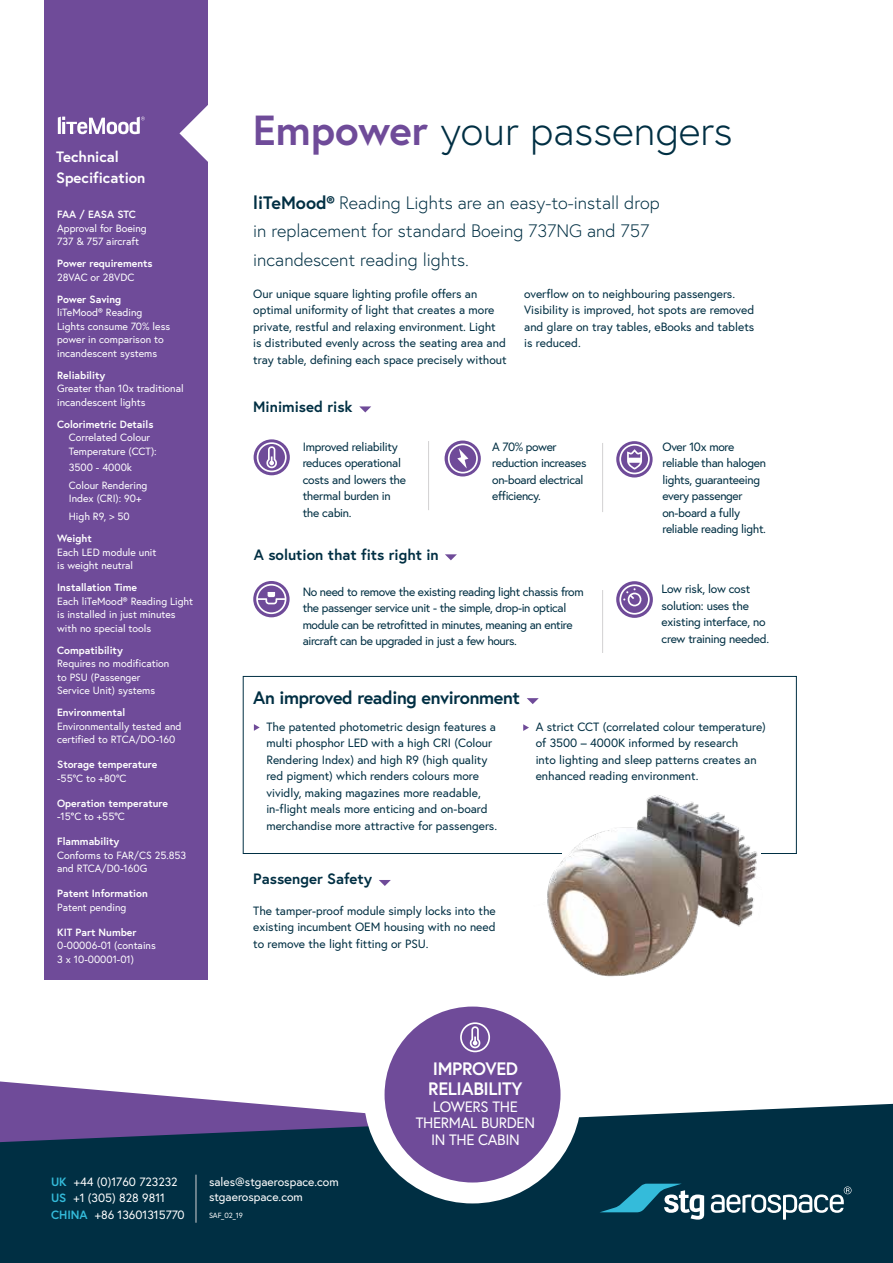
<style>
.page{position:relative;width:893px;height:1263px;background:#fff}
.page>*{position:absolute;margin:0;border:0;box-sizing:border-box;transform-origin:0 0}
.t1{font:300 42px "Europa";color:#002f43}
.t2{font:300 18px/28.5px "Europa";color:#002f43}
.t3{font:700 18px "Europa";letter-spacing:-.02em;color:#002f43}
.t4{font:700 18px/20.2px "Europa";letter-spacing:-.02em;color:#fff}
.t5{font:700 15px "Europa";color:#002f43}
.t6{font:15px/16.5px "Europa";letter-spacing:-.02em;color:#fff;text-align:center}
.t7{font:700 15px/21.6px "Europa";color:#fff}
.t8{font:12px/16.5px "Europa";color:#002f43}
.t9{font:12px/16.5px "Europa";letter-spacing:-.03em;color:#002f43}
.t10{font:12px/16.5px "Europa";letter-spacing:-.02em;color:#002f43}
.t11{font:12px/16.5px "Europa";letter-spacing:-.025em;color:#002f43}
.t12{font:12px/16.5px "Europa";color:#fff}
.t13{font:10.5px/13.5px "Europa";color:#fff}
.t14{font:700 10.5px "Europa";color:#fff}
.t15{font:7.5px "Europa";letter-spacing:-.015em;color:#fff}
.s1{font-weight:700;color:#6f4b99}
.s2{font-weight:700}
.s3{font-weight:700;color:#34bbda}
</style>
<div class="page">
<svg style="left:0;top:1081px;width:259px;height:23px"></svg>
<svg style="left:0;top:1104px;width:893px;height:155px;background:#113750"></svg>
<svg style="left:600px;top:1184px;width:104px;height:35px;background:#306c80"></svg>
<svg style="left:711px;top:1186px;width:140px;height:33px"></svg>
<svg style="left:254px;top:724px;width:6px;height:7px"></svg>
<svg style="left:523px;top:724px;width:6px;height:7px"></svg>
<svg style="left:527px;top:698px;width:12px;height:6px"></svg>
<div style="left:44px;top:0;width:164px;height:909px;background:#6f4b99"></div>
<div style="left:44px;top:197px;width:164px;height:783px;background:#6f4b99"></div>
<svg style="left:179px;top:105px;width:29px;height:57px"></svg>
<svg style="left:58px;top:117px;width:87px;height:17px"></svg>
<div style="left:374px;top:996px;width:197px;height:197px;background:#6f4b99;border-radius:50%"></div>
<div style="left:364px;top:986px;width:217px;height:217px;border:21px solid #fff;border-radius:50%"></div>
<svg style="left:460px;top:1022px;width:30px;height:30px"></svg>
<hr style="left:196px;top:1175px;width:1px;height:48px;background:#d2d1d2">
<hr style="left:0;top:1259px;width:893px;height:4px;background:#002f43">
<div style="left:243px;top:676px;width:553px;height:178px;border:1px solid #002f43"></div>
<img style="left:533px;top:795px;width:230px;height:182px">
<svg style="left:445px;top:440px;width:36px;height:36px"></svg>
<svg style="left:616px;top:441px;width:37px;height:36px"></svg>
<svg style="left:359px;top:406px;width:12px;height:6px"></svg>
<svg style="left:619px;top:444px;width:31px;height:30px"></svg>
<svg style="left:448px;top:443px;width:30px;height:30px"></svg>
<svg style="left:254px;top:439px;width:36px;height:36px"></svg>
<svg style="left:257px;top:442px;width:30px;height:30px"></svg>
<hr style="left:428px;top:441px;width:1px;height:69px;background:#d2d1d2">
<hr style="left:602px;top:443px;width:1px;height:69px;background:#d2d1d2">
<svg style="left:253px;top:581px;width:37px;height:36px"></svg>
<svg style="left:256px;top:584px;width:30px;height:30px"></svg>
<svg style="left:616px;top:581px;width:37px;height:37px"></svg>
<svg style="left:619px;top:584px;width:31px;height:31px"></svg>
<svg style="left:445px;top:554px;width:12px;height:6px"></svg>
<hr style="left:602px;top:590px;width:1px;height:63px;background:#d2d1d2">
<svg style="left:379px;top:880px;width:12px;height:6px"></svg>
<p class="t7" style="left:56px;top:145px;width:91px">Technical<br>Specification</p>
<p class="t14" style="left:57px;top:207px;width:80px">FAA / EASA STC</p>
<p class="t13" style="left:57px;top:221px;width:91px">Approval for Boeing<br>737 &amp; 757 aircraft</p>
<p class="t14" style="left:57px;top:256px;width:97px">Power requirements</p>
<p class="t13" style="left:57px;top:270px;width:79px">28VAC or 28VDC</p>
<p class="t14" style="left:57px;top:292px;width:66px">Power Saving</p>
<p class="t13" style="left:57px;top:305px;width:115px">liTeMood® Reading<br>Lights consume 70% less power in comparison to incandescent systems</p>
<p class="t14" style="left:57px;top:368px;width:50px">Reliability</p>
<p class="t13" style="left:57px;top:381px;width:128px">Greater than 10x traditional incandescent lights</p>
<p class="t14" style="left:57px;top:417px;width:98px">Colorimetric Details</p>
<p class="t13" style="left:69px;top:430px;width:89px">Correlated Colour<br>Temperature (CCT):</p>
<p class="t13" style="left:69px;top:458px;width:80px;line-height:17.7px">3500 - 4000k<br>Colour Rendering</p>
<p class="t13" style="left:69px;top:490px;width:74px;line-height:17.7px">Index (CRI): 90+<br>High R9, &gt; 50</p>
<p class="t14" style="left:57px;top:531px;width:36px">Weight</p>
<p class="t13" style="left:57px;top:545px;width:101px">Each LED module unit is weight neutral</p>
<p class="t14" style="left:57px;top:580px;width:82px">Installation Time</p>
<p class="t13" style="left:57px;top:594px;width:138px">Each liTeMood® Reading Light is installed in just minutes with no special tools</p>
<p class="t14" style="left:57px;top:643px;width:67px">Compatibility</p>
<p class="t13" style="left:57px;top:656px;width:114px">Requires no modification to PSU (Passenger<br>Service Unit) systems</p>
<p class="t14" style="left:57px;top:705px;width:70px">Environmental</p>
<p class="t13" style="left:57px;top:719px;width:126px">Environmentally tested and certified to RTCA/DO-160</p>
<p class="t14" style="left:57px;top:757px;width:102px">Storage temperature</p>
<p class="t13" style="left:57px;top:771px;width:71px">-55ºC to +80ºC</p>
<p class="t14" style="left:57px;top:796px;width:112px">Operation temperature</p>
<p class="t13" style="left:57px;top:809px;width:69px">-15°C to +55°C</p>
<p class="t14" style="left:57px;top:834px;width:64px">Flammability</p>
<p class="t13" style="left:57px;top:848px;width:131px">Conforms to FAR/CS 25.853 and RTCA/D0-160G</p>
<p class="t14" style="left:57px;top:886px;width:92px">Patent Information</p>
<p class="t13" style="left:57px;top:900px;width:71px">Patent pending</p>
<p class="t14" style="left:57px;top:925px;width:81px">KIT Part Number</p>
<p class="t13" style="left:57px;top:938px;width:100px">0-00006-01 (contains<br>3 x 10-00001-01)</p>
<h1 class="t1" style="left:253px;top:104px;width:481px"><span class="s1">Empower</span> your passengers</h1>
<h2 class="t2" style="left:253px;top:188px;width:408px"><span class="s2">liTeMood®</span> Reading Lights are an easy-to-install drop in replacement for standard Boeing 737NG and 757 incandescent reading lights.</h2>
<p class="t8" style="left:253px;top:285px;width:255px">Our unique square lighting profile offers an optimal uniformity of light that creates a more private, restful and relaxing environment. Light is distributed evenly across the seating area and tray table, defining each space precisely without</p>
<p class="t8" style="left:524px;top:285px;width:232px">overflow on to neighbouring passengers.<br>Visibility is improved, hot spots are removed and glare on tray tables, eBooks and tablets is reduced.</p>
<p class="t5" style="left:253px;top:396px;width:101px">Minimised risk</p>
<p class="t10" style="left:303px;top:438px;width:105px">Improved reliability reduces operational costs and lowers the thermal burden in the cabin.</p>
<p class="t5" style="left:254px;top:545px;width:186px">A solution that fits right in</p>
<p class="t9" style="left:492px;top:438px;width:96px">A 70% power reduction increases on-board electrical efficiency.</p>
<p class="t11" style="left:662px;top:438px;width:105px">Over 10x more reliable than halogen lights, guaranteeing every passenger on-board a fully reliable reading light.</p>
<p class="t9" style="left:303px;top:583px;width:283px">No need to remove the existing reading light chassis from the passenger service unit - the simple, drop-in optical module can be retrofitted in minutes, meaning an entire aircraft can be upgraded in just a few hours.</p>
<p class="t10" style="left:662px;top:581px;width:109px">Low risk, low cost solution: uses the existing interface, no crew training needed.</p>
<h2 class="t3" style="left:253px;top:685px;width:268px">An improved reading environment</h2>
<p class="t8" style="left:266px;top:718px;width:232px">The patented photometric design features a multi phosphor LED with a high CRI (Colour Rendering Index) and high R9 (high quality red pigment) which renders colours more vividly, making magazines more readable, in-flight meals more enticing and on-board merchandise more attractive for passengers.</p>
<p class="t8" style="left:536px;top:718px;width:232px">A strict CCT (correlated colour temperature) of 3500 – 4000K informed by research<br>into lighting and sleep patterns creates an enhanced reading environment.</p>
<p class="t5" style="left:253px;top:869px;width:120px">Passenger Safety</p>
<p class="t8" style="left:253px;top:902px;width:244px;text-align:justify">The tamper-proof module simply locks into the existing incumbent OEM housing with no need to remove the light fitting or PSU.</p>
<h2 class="t4" style="left:428px;top:1058px;width:96px">IMPROVED<br>RELIABILITY</h2>
<p class="t6" style="left:416px;top:1098px;width:121px">LOWERS THE<br>THERMAL BURDEN<br>IN THE CABIN</p>
<p class="t12" style="left:51px;top:1173px;width:135px"><span class="s3">UK</span> +44 (0)1760 723232<br><span class="s3">US</span> +1 (305) 828 9811<br><span class="s3">CHINA</span> +86 13601315770</p>
<p class="t12" style="left:209px;top:1174px;width:131px;line-height:15px">sales@stgaerospace.com stgaerospace.com</p>
<p class="t15" style="left:209px;top:1210px;width:35px">SAF_02_19</p>
</div>
